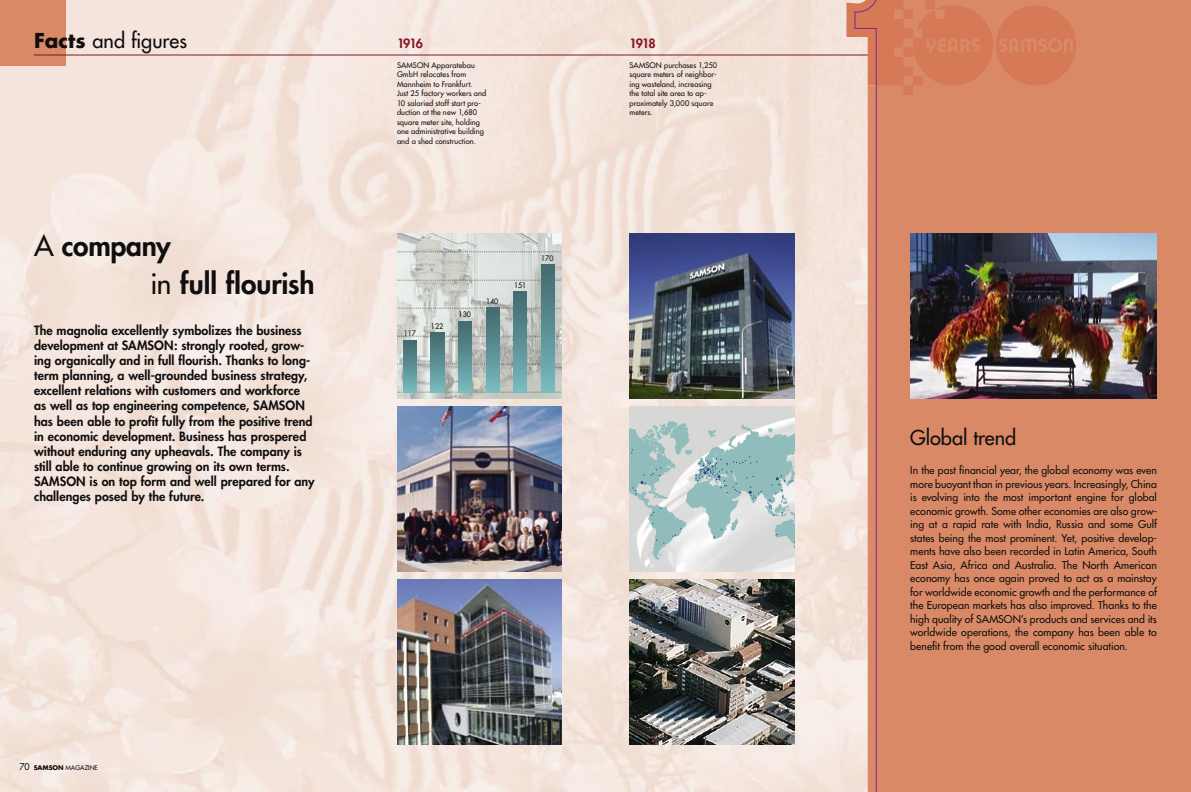
<style>
.page{position:relative;width:1191px;height:792px;background:#fff}
.page>*{position:absolute;margin:0;border:0;box-sizing:border-box;transform-origin:0 0}
.Headline_2{font:800 28px "Futura";letter-spacing:-.005em;color:#100f10}
.Headline_1{font:20px "Futura";color:#100f10}
.Anfangstext{font:800 12.5px/15.2px "Futura";letter-spacing:.005em;color:#100f10}
.Jahreszahlen{font:800 12.5px "Futura";letter-spacing:-.075em;color:#881320}
.Fließtext_deutsch{font:10.5px/13.5px "Futura";letter-spacing:.005em;color:#100f10;text-align:justify}
.Jahrestext{font:7.5px/9.5px "Futura";letter-spacing:.015em;color:#100f10}
.t1{font:7.4px "Futura";color:#100f10;scale:.96 1}
.t2{font:6.3px "Futura";color:#100f10}
.s1{font-weight:700}
.s2{font-weight:400}
.s3{font-size:9px}
</style>
<div class="page">
<img style="left:0;top:0;width:846px;height:792px">
<div style="left:0;top:0;width:66px;height:66px;background:#da8966"></div>
<hr style="left:34px;top:55px;width:1157px;height:1px;background:#881320">
<div style="left:876px;top:0;width:315px;height:792px;background:#da8966"></div>
<svg style="left:846px;top:0;width:230px;height:792px"></svg>
<img style="left:910px;top:234px;width:247px;height:164px">
<img style="left:397px;top:234px;width:164px;height:164px">
<svg style="left:397px;top:280px;width:163px;height:1px"></svg>
<svg style="left:397px;top:364px;width:163px;height:1px"></svg>
<svg style="left:397px;top:308px;width:163px;height:1px"></svg>
<svg style="left:397px;top:252px;width:163px;height:1px"></svg>
<svg style="left:397px;top:336px;width:163px;height:1px"></svg>
<svg style="left:397px;top:392px;width:163px;height:1px"></svg>
<svg style="left:403px;top:340px;width:13px;height:52px"></svg>
<svg style="left:431px;top:333px;width:13px;height:59px"></svg>
<svg style="left:458px;top:322px;width:13px;height:70px"></svg>
<svg style="left:486px;top:308px;width:13px;height:84px"></svg>
<svg style="left:513px;top:292px;width:14px;height:100px"></svg>
<svg style="left:541px;top:265px;width:13px;height:127px;background:#5c9195"></svg>
<img style="left:629px;top:407px;width:165px;height:164px">
<svg style="left:629px;top:422px;width:166px;height:137px;background:#bbcfcf"></svg>
<img style="left:397px;top:407px;width:164px;height:164px">
<img style="left:629px;top:234px;width:165px;height:164px">
<img style="left:629px;top:580px;width:165px;height:164px">
<img style="left:397px;top:580px;width:164px;height:164px">
<p class="Headline_1" style="left:34px;top:28px;width:154px"><span class="s1">Facts</span> and figures</p>
<p class="Headline_2" style="left:34px;top:227px;width:138px"><span class="s2">A</span> company</p>
<p class="Headline_2" style="left:150px;top:265px;width:166px"><span class="s2">in</span> full flourish</p>
<p class="Anfangstext" style="left:34px;top:322px;width:282px">The magnolia excellently symbolizes the business development at SAMSON: strongly rooted, grow&shy;ing organically and in full flourish. Thanks to long&shy;term planning, a well-grounded business strategy, excellent relations with customers and workforce as well as top engineering competence, SAMSON has been able to profit fully from the positive trend in economic development. Business has prospered without enduring any upheavals. The company is still able to continue growing on its own terms.<br>SAMSON is on top form and well prepared for any challenges posed by the future.</p>
<p class="t1" style="left:258px;top:275px;width:14px">160</p>
<p class="t1" style="left:258px;top:331px;width:14px">120</p>
<p class="t1" style="left:293px;top:353px;width:14px">100</p>
<p class="t1" style="left:258px;top:359px;width:14px">100</p>
<p class="t1" style="left:262px;top:387px;width:10px">80</p>
<p class="t1" style="left:280px;top:400px;width:40px">1996/1997</p>
<p class="Jahreszahlen" style="left:397px;top:35px;width:28px">1916</p>
<p class="Jahreszahlen" style="left:629px;top:35px;width:28px">1918</p>
<p class="Jahrestext" style="left:397px;top:60px;width:91px">SAMSON Apparatebau<br>GmbH relocates from<br>Mannheim to Frankfurt.<br>Just 25 factory workers and<br>10 salaried staff start pro&shy;duction at the new 1,680 square meter site, holding one administrative building and a shed construction.</p>
<p class="t1" style="left:404px;top:329px;width:14px">117</p>
<p class="t1" style="left:431px;top:321px;width:14px">122</p>
<p class="t1" style="left:458px;top:310px;width:14px">130</p>
<p class="t1" style="left:486px;top:296px;width:14px">140</p>
<p class="t1" style="left:514px;top:280px;width:14px">151</p>
<p class="t1" style="left:541px;top:253px;width:14px">170</p>
<p class="Jahrestext" style="left:629px;top:60px;width:89px">SAMSON purchases 1,250 square meters of neighbor&shy;ing wasteland, increasing the total site area to ap&shy;proximately 3,000 square meters.</p>
<p class="t2" style="left:19px;top:763px;width:80px"><span class="s3">70</span> <span class="s1">SAMSON</span> MAGAZINE</p>
<p class="Headline_1" style="left:910px;top:425px;width:107px">Global trend</p>
<p class="Fließtext_deutsch" style="left:910px;top:463px;width:248px">In the past financial year, the global economy was even more buoyant than in previous years. Increasingly, China is evolving into the most important engine for global economic growth. Some other economies are also grow&shy;ing at a rapid rate with India, Russia and some Gulf states being the most prominent. Yet, positive develop&shy;ments have also been recorded in Latin America, South East Asia, Africa and Australia. The North American economy has once again proved to act as a mainstay for worldwide economic growth and the performance of the European markets has also improved. Thanks to the high quality of SAMSON’s products and services and its worldwide operations, the company has been able to benefit from the good overall economic situation.</p>
</div>
